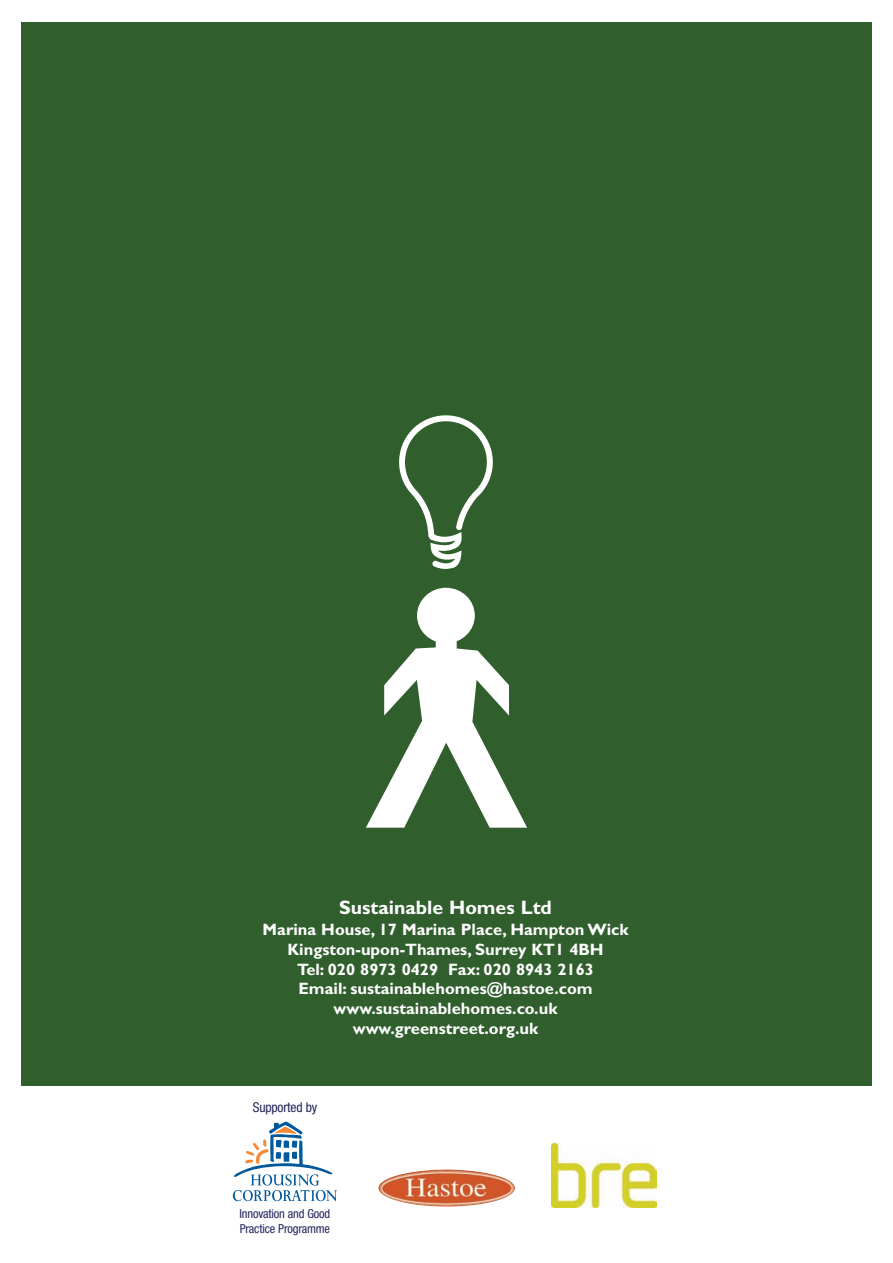
<style>
.page{position:relative;width:893px;height:1263px;background:#fff}
.page>*{position:absolute;margin:0;border:0;box-sizing:border-box;transform-origin:0 0}
.t1{font:700 19.5px "Gill Sans";color:#fff}
.t2{font:700 16.5px/19.8px "Gill Sans";color:#fff;text-align:center}
.t3{font:condensed 13.5px "Helvetica Neue";letter-spacing:-.015em;color:#25245d}
.t4{font:condensed 12.3px/14.9px "Helvetica Neue";letter-spacing:-.015em;color:#25245d}
</style>
<div class="page">
<div style="left:21px;top:23px;width:851px;height:1063px;background:#305e2d"></div>
<svg style="left:366px;top:588px;width:161px;height:240px"></svg>
<svg style="left:399px;top:415px;width:94px;height:154px"></svg>
<div style="left:417px;top:588px;width:58px;height:55px;background:#fff;border-radius:50%"></div>
<svg style="left:233px;top:1121px;width:104px;height:80px"></svg>
<img style="left:378px;top:1169px;width:137px;height:37px">
<img style="left:551px;top:1143px;width:105px;height:65px">
<p class="t1" style="left:339px;top:899px;width:214px">Sustainable Homes Ltd</p>
<p class="t2" style="left:263px;top:921px;width:367px">Marina House, 17 Marina Place, Hampton Wick Kingston-upon-Thames, Surrey KT1 4BH<br>Tel: 020 8973 0429 Fax: 020 8943 2163<br>Email: sustainablehomes@hastoe.com www.sustainablehomes.co.uk www.greenstreet.org.uk</p>
<p class="t3" style="left:253px;top:1103px;width:66px">Supported by</p>
<p class="t4" style="left:240px;top:1207px;width:92px">Innovation and Good<br>Practice Programme</p>
</div>
